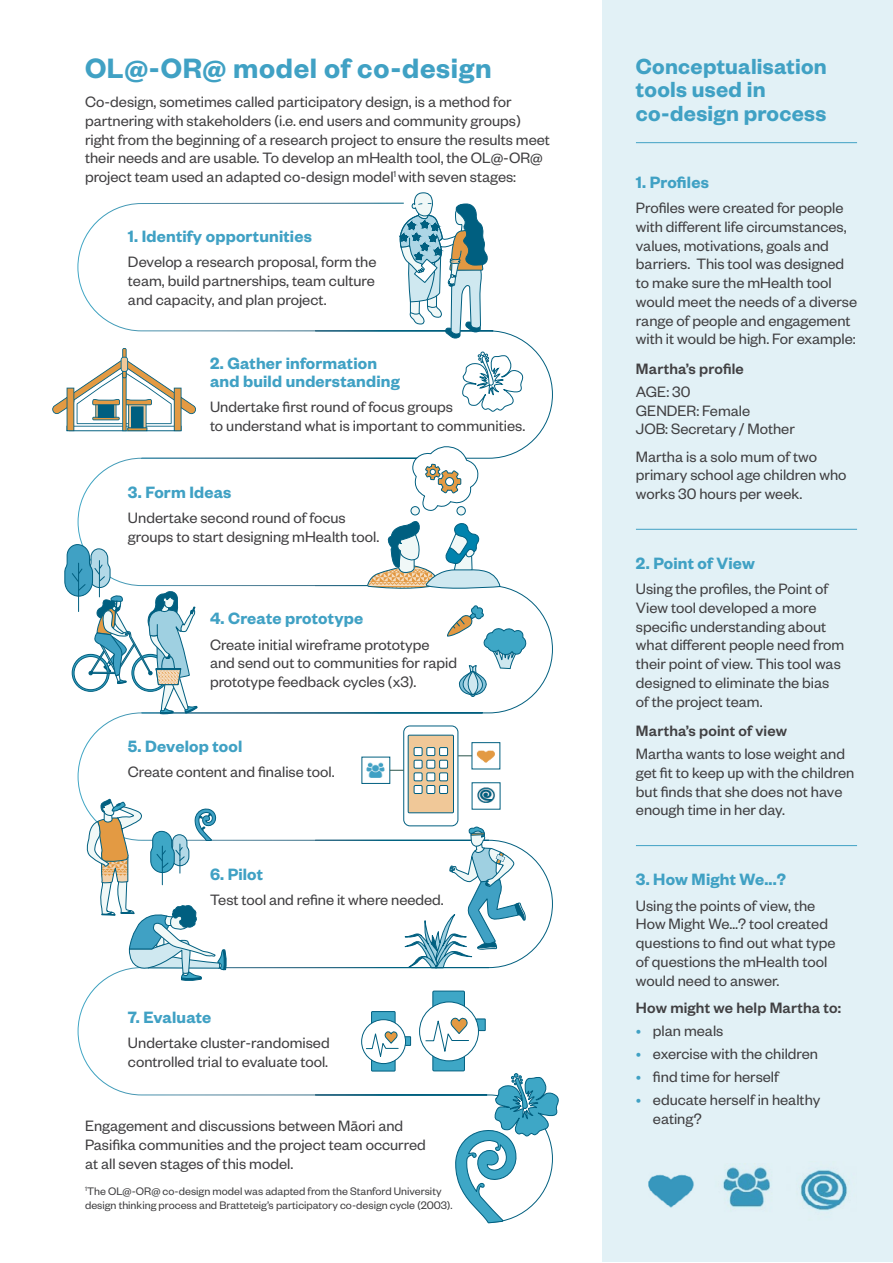
<style>
.page{position:relative;width:893px;height:1263px;background:#fff}
.page>*{position:absolute;margin:0;border:0;box-sizing:border-box;transform-origin:0 0}
.body__3_para{font:600 30.75px "Founders Grotesk";letter-spacing:.02em;color:#40a1c4}
.key_messages_subhead{font:600 24px/23.7px "Founders Grotesk";letter-spacing:.01em;color:#40a1c4}
.bold_body__1_para{font:600 18px/18px "Founders Grotesk";letter-spacing:.01em;color:#40a1c4}
.body__3_para-2{font:16.5px/18.8px "Founders Grotesk";color:#414042}
.bold_body__1_para-2{font:500 16.5px "Founders Grotesk";letter-spacing:.01em;color:#414042}
.body__3_para-3{font:12px/13.5px "Founders Grotesk";color:#414042}
.s1{color:#40a1c4}
</style>
<div class="page">
<svg style="left:77px;top:202px;width:476px;height:894px"></svg>
<div style="left:602px;top:0;width:291px;height:1261px;background:#e2f1f6"></div>
<hr style="left:636px;top:142px;width:221px;height:1px;background:#40a1c4">
<hr style="left:636px;top:529px;width:221px;height:1px;background:#40a1c4">
<hr style="left:636px;top:845px;width:221px;height:1px;background:#40a1c4">
<img style="left:800px;top:1169px;width:48px;height:42px">
<img style="left:723px;top:1163px;width:48px;height:45px">
<img style="left:648px;top:1174px;width:46px;height:34px">
<svg style="left:52px;top:348px;width:144px;height:83px"></svg>
<div style="left:433px;top:991px;width:31px;height:80px;background:#3ea7c6"></div>
<div style="left:432px;top:990px;width:33px;height:81px;border:1px solid #005f80"></div>
<div style="left:476px;top:1019px;width:9px;height:11px;background:#3ea7c6"></div>
<div style="left:476px;top:1018px;width:10px;height:13px;border:1px solid #005f80"></div>
<div style="left:420px;top:1002px;width:58px;height:59px;background:#fff;border-radius:50%"></div>
<div style="left:419px;top:1001px;width:60px;height:60px;border:1px solid #005f80;border-radius:50%"></div>
<svg style="left:425px;top:1017px;width:45px;height:39px"></svg>
<div style="left:372px;top:1011px;width:23px;height:60px;background:#3ea7c6"></div>
<div style="left:371px;top:1011px;width:25px;height:60px;border:1px solid #005f80"></div>
<div style="left:404px;top:1037px;width:7px;height:8px;background:#3ea7c6"></div>
<div style="left:403px;top:1036px;width:8px;height:10px;border:1px solid #005f80"></div>
<div style="left:362px;top:1020px;width:44px;height:43px;background:#fff;border-radius:50%"></div>
<div style="left:361px;top:1019px;width:45px;height:45px;border:1px solid #005f80;border-radius:50%"></div>
<svg style="left:365px;top:1029px;width:34px;height:32px"></svg>
<svg style="left:405px;top:818px;width:121px;height:150px"></svg>
<div style="left:411px;top:506px;width:9px;height:9px;border:1px solid #005f80;border-radius:50%"></div>
<div style="left:457px;top:506px;width:9px;height:9px;border:1px solid #005f80;border-radius:50%"></div>
<svg style="left:367px;top:520px;width:134px;height:74px"></svg>
<svg style="left:409px;top:446px;width:71px;height:68px"></svg>
<svg style="left:398px;top:192px;width:125px;height:222px"></svg>
<svg style="left:64px;top:544px;width:134px;height:176px"></svg>
<svg style="left:447px;top:605px;width:80px;height:92px"></svg>
<svg style="left:86px;top:788px;width:141px;height:193px"></svg>
<svg style="left:455px;top:1073px;width:104px;height:151px"></svg>
<div style="left:404px;top:726px;width:54px;height:100px;background:#fff;border-radius:6px"></div>
<div style="left:403px;top:725px;width:55px;height:101px;border:1px solid #005f80;border-radius:6px"></div>
<div style="left:408px;top:735px;width:45px;height:78px;background:#f0c898"></div>
<div style="left:408px;top:735px;width:46px;height:78px;border:1px solid #005f80"></div>
<div style="left:414px;top:747px;width:8px;height:8px;background:#fff"></div>
<div style="left:414px;top:747px;width:8px;height:9px;border:1px solid #005f80"></div>
<div style="left:427px;top:747px;width:8px;height:8px;background:#fff"></div>
<div style="left:426px;top:747px;width:9px;height:9px;border:1px solid #005f80"></div>
<div style="left:440px;top:747px;width:8px;height:8px;background:#fff"></div>
<div style="left:439px;top:747px;width:9px;height:9px;border:1px solid #005f80"></div>
<div style="left:440px;top:760px;width:8px;height:8px;background:#fff"></div>
<div style="left:439px;top:760px;width:9px;height:9px;border:1px solid #005f80"></div>
<div style="left:427px;top:760px;width:8px;height:8px;background:#fff"></div>
<div style="left:426px;top:760px;width:9px;height:9px;border:1px solid #005f80"></div>
<div style="left:414px;top:760px;width:8px;height:8px;background:#fff"></div>
<div style="left:414px;top:760px;width:8px;height:9px;border:1px solid #005f80"></div>
<div style="left:414px;top:773px;width:8px;height:8px;background:#fff"></div>
<div style="left:414px;top:772px;width:8px;height:9px;border:1px solid #005f80"></div>
<div style="left:427px;top:773px;width:8px;height:8px;background:#fff"></div>
<div style="left:426px;top:772px;width:9px;height:9px;border:1px solid #005f80"></div>
<div style="left:440px;top:773px;width:8px;height:8px;background:#fff"></div>
<div style="left:439px;top:772px;width:9px;height:9px;border:1px solid #005f80"></div>
<div style="left:440px;top:785px;width:8px;height:8px;background:#fff"></div>
<div style="left:439px;top:785px;width:9px;height:9px;border:1px solid #005f80"></div>
<div style="left:427px;top:785px;width:8px;height:8px;background:#fff"></div>
<div style="left:426px;top:785px;width:9px;height:9px;border:1px solid #005f80"></div>
<div style="left:414px;top:785px;width:8px;height:8px;background:#fff"></div>
<div style="left:414px;top:785px;width:8px;height:9px;border:1px solid #005f80"></div>
<svg style="left:458px;top:755px;width:14px;height:1px"></svg>
<img style="left:477px;top:787px;width:19px;height:17px">
<img style="left:363px;top:761px;width:25px;height:21px">
<img style="left:475px;top:747px;width:21px;height:18px">
<svg style="left:390px;top:770px;width:14px;height:1px"></svg>
<p class="body__3_para" style="left:85px;top:49px;width:408px">OL@-OR@ model of co-design</p>
<p class="body__3_para-2" style="left:85px;top:92px;width:466px">Co-design, sometimes called participatory design, is a method for partnering with stakeholders (i.e. end users and community groups) right from the beginning of a research project to ensure the results meet their needs and are usable. To develop an mHealth tool, the OL@-OR@ project team used an adapted co-design model<sup>1</sup> with seven stages:</p>
<p class="bold_body__1_para" style="left:128px;top:226px;width:185px">1. Identify opportunities</p>
<p class="body__3_para-2" style="left:128px;top:252px;width:250px;text-align:justify">Develop a research proposal, form the team, build partnerships, team culture and capacity, and plan project.</p>
<p class="bold_body__1_para" style="left:210px;top:353px;width:191px">2. Gather information and build understanding</p>
<p class="body__3_para-2" style="left:210px;top:397px;width:317px">Undertake first round of focus groups<br>to understand what is important to communities.</p>
<p class="bold_body__1_para" style="left:128px;top:482px;width:105px">3. Form Ideas</p>
<p class="body__3_para-2" style="left:128px;top:507px;width:253px">Undertake second round of focus groups to start designing mHealth tool.</p>
<p class="bold_body__1_para" style="left:210px;top:609px;width:155px">4. Create prototype</p>
<p class="body__3_para-2" style="left:210px;top:634px;width:249px">Create initial wireframe prototype and send out to communities for rapid prototype feedback cycles (x3).</p>
<p class="bold_body__1_para" style="left:128px;top:737px;width:116px">5. Develop tool</p>
<p class="body__3_para-2" style="left:128px;top:762px;width:208px">Create content and finalise tool.</p>
<p class="bold_body__1_para" style="left:210px;top:864px;width:55px">6. Pilot</p>
<p class="body__3_para-2" style="left:210px;top:889px;width:235px">Test tool and refine it where needed.</p>
<p class="bold_body__1_para" style="left:128px;top:1007px;width:85px">7. Evaluate</p>
<p class="body__3_para-2" style="left:128px;top:1033px;width:203px">Undertake cluster-randomised controlled trial to evaluate tool.</p>
<p class="body__3_para-2" style="left:85px;top:1116px;width:342px">Engagement and discussions between Māori and<br>Pasifika communities and the project team occurred at all seven stages of this model.</p>
<p class="body__3_para-3" style="left:85px;top:1184px;width:369px"><sup>1</sup>The OL@-OR@ co-design model was adapted from the Stanford University design thinking process and Bratteteig’s participatory co-design cycle (2003).</p>
<p class="key_messages_subhead" style="left:636px;top:53px;width:192px">Conceptualisation tools used in co-design process</p>
<p class="bold_body__1_para" style="left:636px;top:172px;width:74px">1. Profiles</p>
<p class="body__3_para-2" style="left:636px;top:198px;width:223px">Profiles were created for people with different life circumstances, values, motivations, goals and barriers. This tool was designed to make sure the mHealth tool would meet the needs of a diverse range of people and engagement with it would be high. For example:</p>
<p class="bold_body__1_para-2" style="left:636px;top:358px;width:109px">Martha’s profile</p>
<p class="body__3_para-2" style="left:636px;top:381px;width:160px">AGE: 30<br>GENDER: Female<br>JOB: Secretary / Mother</p>
<p class="body__3_para-2" style="left:636px;top:446px;width:212px">Martha is a solo mum of two primary school age children who works 30 hours per week.</p>
<p class="bold_body__1_para" style="left:636px;top:553px;width:121px">2. Point of View</p>
<p class="body__3_para-2" style="left:636px;top:579px;width:210px">Using the profiles, the Point of<br>View tool developed a more specific understanding about what different people need from their point of view. This tool was designed to eliminate the bias of the project team.</p>
<p class="bold_body__1_para-2" style="left:636px;top:721px;width:153px">Martha’s point of view</p>
<p class="body__3_para-2" style="left:636px;top:744px;width:220px">Martha wants to lose weight and get fit to keep up with the children but finds that she does not have enough time in her day.</p>
<p class="bold_body__1_para" style="left:636px;top:870px;width:152px">3. How Might We...?</p>
<p class="body__3_para-2" style="left:636px;top:895px;width:201px">Using the points of view, the<br>How Might We…? tool created questions to find out what type of questions the mHealth tool would need to answer.</p>
<p class="bold_body__1_para-2" style="left:636px;top:997px;width:207px">How might we help Martha to:</p>
<p class="body__3_para-2" style="left:636px;top:1020px;width:89px"><span class="s1">•</span> plan meals</p>
<p class="body__3_para-2" style="left:636px;top:1043px;width:184px"><span class="s1">•</span> exercise with the children</p>
<p class="body__3_para-2" style="left:636px;top:1066px;width:144px"><span class="s1">•</span> find time for herself</p>
<p class="body__3_para-2" style="left:653px;top:1089px;width:169px;text-indent:-17px"><span class="s1">•</span> educate herself in healthy eating?</p>
</div>
